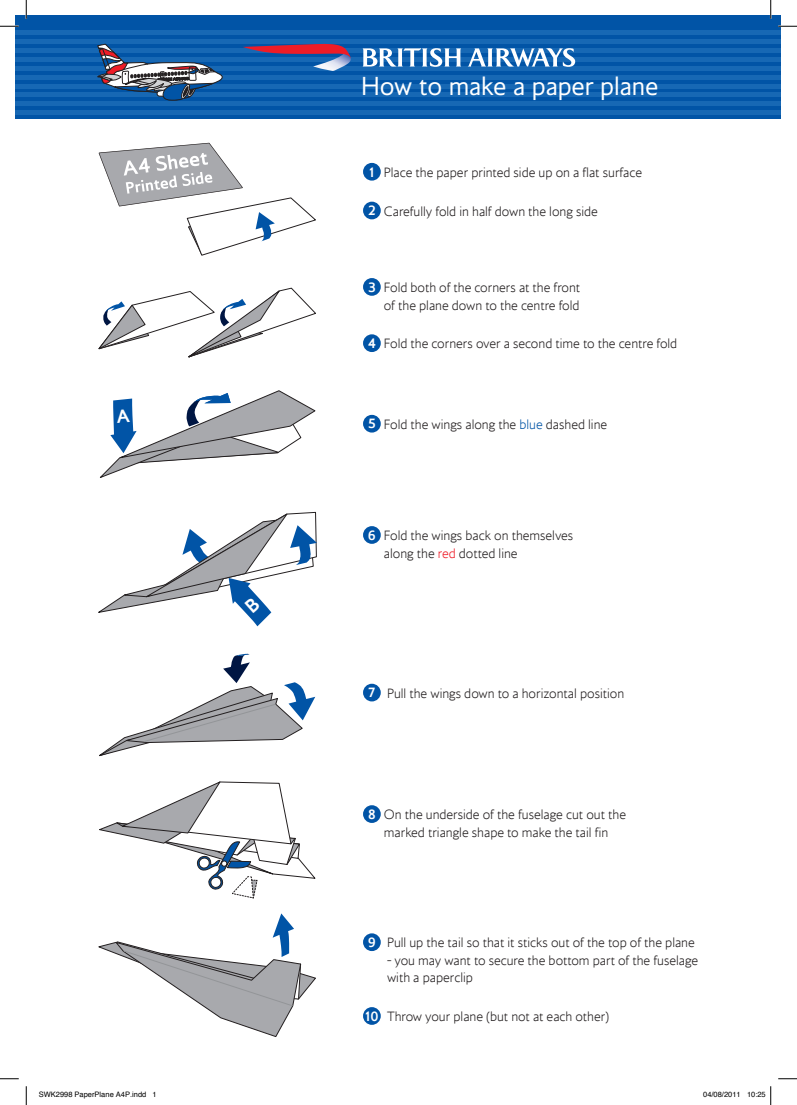
<style>
.page{position:relative;width:797px;height:1105px;background:#fff}
.page>*{position:absolute;margin:0;border:0;box-sizing:border-box;transform-origin:0 0}
.t1{font:24.38px "Mylius Modern";letter-spacing:-.005em;color:#fff}
.t2{font:200 12.5px/17.5px "Mylius Modern";color:#231f20}
.t3{font:7.5px "Helvetica";color:#000}
.s1{font-weight:700;color:#fff}
.s2{color:#0154a6}
.s3{color:#ee1c27}
</style>
<div class="page">
<div style="left:16px;top:16px;width:765px;height:103px;background:#0154a6"></div>
<hr style="left:16px;top:31px;width:765px;height:4px;background:#1768b4">
<hr style="left:16px;top:40px;width:765px;height:4px;background:#1768b4">
<div style="left:16px;top:48px;width:765px;height:5px;background:#1768b4"></div>
<div style="left:16px;top:57px;width:765px;height:5px;background:#1768b4"></div>
<div style="left:16px;top:66px;width:765px;height:5px;background:#1768b4"></div>
<hr style="left:16px;top:75px;width:765px;height:4px;background:#1768b4">
<hr style="left:16px;top:84px;width:765px;height:4px;background:#1768b4">
<hr style="left:16px;top:93px;width:765px;height:4px;background:#1768b4">
<hr style="left:16px;top:102px;width:765px;height:4px;background:#1768b4">
<div style="left:16px;top:110px;width:765px;height:5px;background:#1768b4"></div>
<svg style="left:362px;top:48px;width:99px;height:19px"></svg>
<svg style="left:468px;top:48px;width:107px;height:19px"></svg>
<svg style="left:243px;top:44px;width:108px;height:27px"></svg>
<svg style="left:99px;top:143px;width:217px;height:113px"></svg>
<div style="left:363px;top:163px;width:18px;height:18px;background:#0154a6;border-radius:50%"></div>
<div style="left:363px;top:202px;width:18px;height:17px;background:#0154a6;border-radius:50%"></div>
<svg style="left:98px;top:288px;width:218px;height:70px"></svg>
<div style="left:363px;top:278px;width:18px;height:18px;background:#0154a6;border-radius:50%"></div>
<div style="left:363px;top:334px;width:18px;height:18px;background:#0154a6;border-radius:50%"></div>
<div style="left:363px;top:415px;width:18px;height:18px;background:#0154a6;border-radius:50%"></div>
<svg style="left:99px;top:654px;width:216px;height:102px"></svg>
<div style="left:363px;top:684px;width:18px;height:17px;background:#0154a6;border-radius:50%"></div>
<svg style="left:98px;top:913px;width:218px;height:124px"></svg>
<div style="left:363px;top:933px;width:18px;height:18px;background:#0154a6;border-radius:50%"></div>
<div style="left:363px;top:1007px;width:18px;height:18px;background:#0154a6;border-radius:50%"></div>
<svg style="left:99px;top:781px;width:217px;height:117px"></svg>
<div style="left:363px;top:805px;width:18px;height:18px;background:#0154a6;border-radius:50%"></div>
<div style="left:363px;top:526px;width:18px;height:18px;background:#0154a6;border-radius:50%"></div>
<svg style="left:97px;top:44px;width:126px;height:57px"></svg>
<svg style="left:0;top:25px;width:19px;height:2px"></svg>
<svg style="left:778px;top:25px;width:19px;height:2px"></svg>
<svg style="left:0;top:1078px;width:19px;height:1px"></svg>
<svg style="left:778px;top:1078px;width:19px;height:1px"></svg>
<svg style="left:25px;top:0;width:2px;height:19px"></svg>
<svg style="left:25px;top:1086px;width:2px;height:19px"></svg>
<svg style="left:770px;top:0;width:1px;height:19px"></svg>
<svg style="left:770px;top:1086px;width:1px;height:19px"></svg>
<svg style="left:100px;top:390px;width:216px;height:88px"></svg>
<svg style="left:98px;top:512px;width:219px;height:114px"></svg>
<h1 class="t1" style="left:361px;top:72px;width:298px">How to make a paper plane</h1>
<p class="t2" style="left:369px;top:164px;width:274px"><span class="s1">1</span> Place the paper printed side up on a flat surface</p>
<p class="t2" style="left:368px;top:203px;width:231px"><span class="s1">2</span> Carefully fold in half down the long side</p>
<p class="t2" style="left:368px;top:279px;width:214px;text-align:right"><span class="s1">3</span> Fold both of the corners at the front of the plane down to the centre fold</p>
<p class="t2" style="left:368px;top:335px;width:311px"><span class="s1">4</span> Fold the corners over a second time to the centre fold</p>
<p class="t2" style="left:368px;top:416px;width:241px"><span class="s1">5</span> Fold the wings along the <span class="s2">blue</span> dashed line</p>
<p class="t2" style="left:384px;top:527px;width:191px;text-indent:-16px"><span class="s1">6</span> Fold the wings back on themselves along the <span class="s3">red</span> dotted line</p>
<p class="t2" style="left:368px;top:685px;width:257px"><span class="s1">7</span> Pull the wings down to a horizontal position</p>
<p class="t2" style="left:368px;top:806px;width:259px;text-align:center"><span class="s1">8</span> On the underside of the fuselage cut out the marked triangle shape to make the tail fin</p>
<p class="t2" style="left:368px;top:934px;width:328px"><span class="s1">9</span> Pull up the tail so that it sticks out of the top of the plane</p>
<p class="t2" style="left:387px;top:952px;width:313px">- you may want to secure the bottom part of the fuselage with a paperclip</p>
<p class="t2" style="left:365px;top:1008px;width:245px"><span class="s1">10</span> Throw your plane (but not at each other)</p>
<p class="t3" style="left:39px;top:1089px;width:119px">SWK2998 PaperPlane A4P.indd 1</p>
<p class="t3" style="left:703px;top:1089px;width:64px">04/08/2011 10:25</p>
</div>
